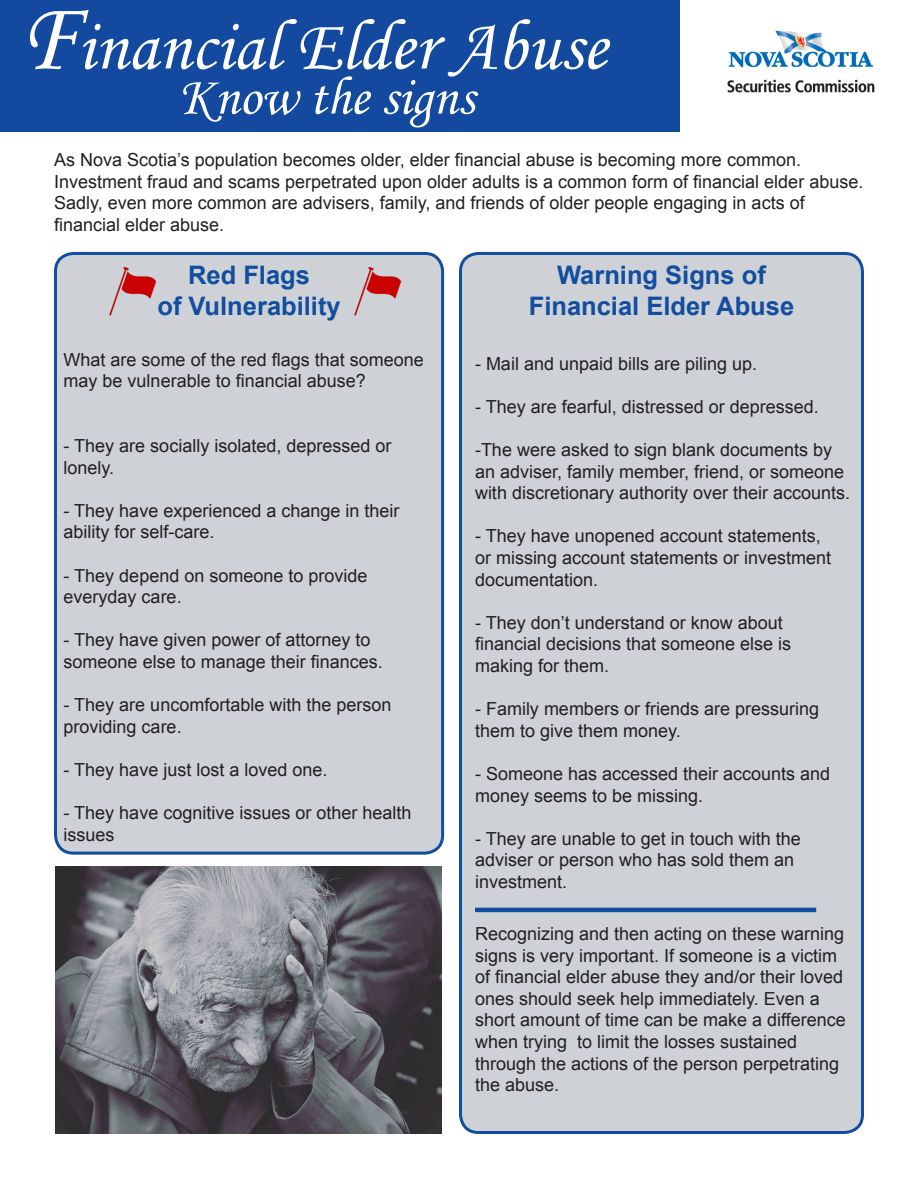
<style>
.page{position:relative;width:918px;height:1188px;background:#fff}
.page>*{position:absolute;margin:0;border:0;box-sizing:border-box;transform-origin:0 0}
.t1{font:72px "Monotype Corsiva";color:#fff}
.t2{font:54px "Monotype Corsiva";color:#fff}
.t3{font:700 25.5px "Arial";color:#124d9f}
.t4{font:18px/21.6px "Arial";color:#231f20}
.s1{font-size:100.5px}
</style>
<div class="page">
<div style="left:0;top:0;width:918px;height:132px;background:#134a9f"></div>
<img style="left:681px;top:0;width:237px;height:132px">
<img style="left:56px;top:867px;width:385px;height:266px">
<div style="left:56px;top:253px;width:387px;height:600px;background:#ced1d5;border-radius:18px"></div>
<div style="left:54px;top:252px;width:390px;height:603px;border:3px solid #124d9f;border-radius:18px"></div>
<img style="left:109px;top:266px;width:48px;height:50px">
<img style="left:354px;top:266px;width:48px;height:50px">
<div style="left:460px;top:253px;width:402px;height:880px;background:#ced1d5;border-radius:18px"></div>
<div style="left:459px;top:252px;width:405px;height:882px;border:3px solid #124d9f;border-radius:18px"></div>
<hr style="left:475px;top:908px;width:341px;height:4px;background:#124d9f">
<p class="t1" style="left:19px;top:3px;width:590px"><span class="s1">F</span>inancial Elder Abuse</p>
<p class="t2" style="left:178px;top:64px;width:297px">Know the signs</p>
<p class="t4" style="left:54px;top:149px;width:811px">As Nova Scotia’s population becomes older, elder financial abuse is becoming more common.<br>Investment fraud and scams perpetrated upon older adults is a common form of financial elder abuse.<br>Sadly, even more common are advisers, family, and friends of older people engaging in acts of financial elder abuse.</p>
<p class="t3" style="left:188px;top:258px;width:123px">Red Flags</p>
<p class="t3" style="left:157px;top:289px;width:185px">of Vulnerability</p>
<p class="t4" style="left:64px;top:349px;width:362px">What are some of the red flags that someone may be vulnerable to financial abuse?</p>
<p class="t3" style="left:557px;top:258px;width:210px">Warning Signs of</p>
<p class="t3" style="left:529px;top:289px;width:267px">Financial Elder Abuse</p>
<p class="t4" style="left:475px;top:353px;width:284px">- Mail and unpaid bills are piling up.</p>
<p class="t4" style="left:475px;top:396px;width:345px">- They are fearful, distressed or depressed.</p>
<p class="t4" style="left:475px;top:439px;width:377px">-The were asked to sign blank documents by an adviser, family member, friend, or someone with discretionary authority over their accounts.</p>
<p class="t4" style="left:475px;top:525px;width:358px">- They have unopened account statements, or missing account statements or investment documentation.</p>
<p class="t4" style="left:475px;top:612px;width:318px">- They don’t understand or know about financial decisions that someone else is making for them.</p>
<p class="t4" style="left:475px;top:698px;width:346px">- Family members or friends are pressuring them to give them money.</p>
<p class="t4" style="left:475px;top:763px;width:357px">- Someone has accessed their accounts and money seems to be missing.</p>
<p class="t4" style="left:475px;top:828px;width:327px">- They are unable to get in touch with the adviser or person who has sold them an investment.</p>
<p class="t4" style="left:475px;top:923px;width:372px">Recognizing and then acting on these warning signs is very important. If someone is a victim of financial elder abuse they and/or their loved ones should seek help immediately. Even a short amount of time can be make a difference when trying to limit the losses sustained through the actions of the person perpetrating the abuse.</p>
<p class="t4" style="left:64px;top:435px;width:329px">- They are socially isolated, depressed or lonely.</p>
<p class="t4" style="left:64px;top:500px;width:337px">- They have experienced a change in their ability for self-care.</p>
<p class="t4" style="left:64px;top:565px;width:305px">- They depend on someone to provide everyday care.</p>
<p class="t4" style="left:64px;top:630px;width:321px">- They have given power of attorney to someone else to manage their finances.</p>
<p class="t4" style="left:64px;top:694px;width:329px">- They are uncomfortable with the person providing care.</p>
<p class="t4" style="left:64px;top:759px;width:265px">- They have just lost a loved one.</p>
<p class="t4" style="left:64px;top:802px;width:349px">- They have cognitive issues or other health issues</p>
</div>
